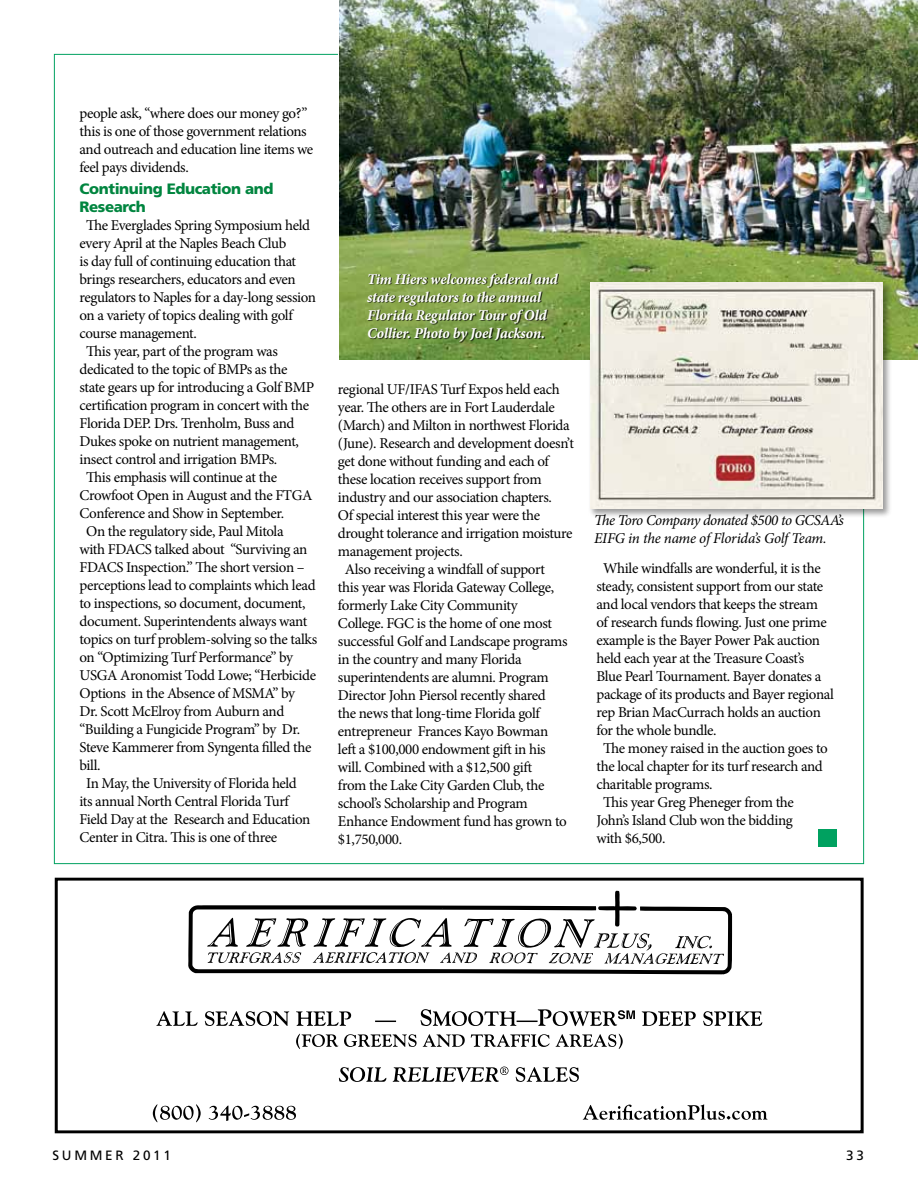
<style>
.page{position:relative;width:918px;height:1188px;background:#fff}
.page>*{position:absolute;margin:0;border:0;box-sizing:border-box;transform-origin:0 0}
.t1{font:15px/18px "Minion Pro";letter-spacing:-.03em;color:#000}
.t2{font:italic 700 15px/18px "Minion Pro";letter-spacing:-.015em;color:#fff}
.t3{font:italic 15px/18px "Minion Pro";letter-spacing:-.025em;color:#000}
.t4{font:900 15px/18px "Frutiger";letter-spacing:-.025em;color:#00853f}
.t5{font:13.5px "Frutiger";letter-spacing:.2em;color:#000}
</style>
<div class="page">
<div style="left:54px;top:54px;width:810px;height:810px;background:#fff;border:1px solid #00a160"></div>
<img style="left:339px;top:0;width:579px;height:359px">
<div style="left:588px;top:281px;width:304px;height:237px;background:#000;opacity:.4"></div>
<img style="left:590px;top:282px;width:292px;height:226px">
<div style="left:368px;top:274px;width:191px;height:68px;background:#000;opacity:.75"></div>
<div style="left:819px;top:830px;width:18px;height:17px;background:#00a160"></div>
<div style="left:55px;top:878px;width:809px;height:255px;border:3px solid #000"></div>
<svg style="left:188px;top:891px;width:544px;height:83px"></svg>
<svg style="left:153px;top:1104px;width:614px;height:18px"></svg>
<svg style="left:339px;top:1067px;width:240px;height:15px"></svg>
<svg style="left:296px;top:1034px;width:327px;height:15px"></svg>
<svg style="left:156px;top:1009px;width:606px;height:17px"></svg>
<p class="t1" style="left:80px;top:104px;width:235px">people ask, “where does our money go?” this is one of those government relations and outreach and education line items we feel pays dividends.</p>
<p class="t4" style="left:80px;top:180px;width:196px">Continuing Education and<br>Research</p>
<p class="t1" style="left:86px;top:217px;width:225px">The Everglades Spring Symposium held</p>
<p class="t1" style="left:80px;top:235px;width:208px">every April at the Naples Beach Club</p>
<p class="t1" style="left:80px;top:253px;width:218px">is day full of continuing education that</p>
<p class="t1" style="left:80px;top:271px;width:218px">brings researchers, educators and even</p>
<p class="t1" style="left:80px;top:289px;width:238px">regulators to Naples for a day-long session</p>
<p class="t1" style="left:80px;top:307px;width:215px">on a variety of topics dealing with golf</p>
<p class="t1" style="left:80px;top:325px;width:119px">course management.</p>
<p class="t1" style="left:86px;top:343px;width:193px">This year, part of the program was</p>
<p class="t1" style="left:80px;top:361px;width:209px">dedicated to the topic of BMPs as the</p>
<p class="t1" style="left:80px;top:379px;width:236px">state gears up for introducing a Golf BMP</p>
<p class="t1" style="left:80px;top:397px;width:231px">certification program in concert with the</p>
<p class="t1" style="left:80px;top:415px;width:217px">Florida DEP. Drs. Trenholm, Buss and</p>
<p class="t1" style="left:80px;top:433px;width:221px">Dukes spoke on nutrient management,</p>
<p class="t1" style="left:80px;top:451px;width:199px">insect control and irrigation BMPs.</p>
<p class="t1" style="left:86px;top:469px;width:192px">This emphasis will continue at the</p>
<p class="t1" style="left:80px;top:487px;width:234px">Crowfoot Open in August and the FTGA</p>
<p class="t1" style="left:80px;top:505px;width:206px">Conference and Show in September.</p>
<p class="t1" style="left:86px;top:523px;width:199px">On the regulatory side, Paul Mitola</p>
<p class="t1" style="left:80px;top:541px;width:229px">with FDACS talked about “Surviving an</p>
<p class="t1" style="left:80px;top:559px;width:227px">FDACS Inspection.” The short version –</p>
<p class="t1" style="left:80px;top:577px;width:238px">perceptions lead to complaints which lead</p>
<p class="t1" style="left:80px;top:595px;width:228px">to inspections, so document, document,</p>
<p class="t1" style="left:80px;top:613px;width:229px">document. Superintendents always want</p>
<p class="t1" style="left:80px;top:631px;width:239px">topics on turf problem-solving so the talks</p>
<p class="t1" style="left:80px;top:649px;width:215px">on “Optimizing Turf Performance” by</p>
<p class="t1" style="left:80px;top:667px;width:238px">USGA Aronomist Todd Lowe; “Herbicide</p>
<p class="t1" style="left:80px;top:685px;width:217px">Options in the Absence of MSMA” by</p>
<p class="t1" style="left:80px;top:703px;width:206px">Dr. Scott McElroy from Auburn and</p>
<p class="t1" style="left:80px;top:721px;width:222px">“Building a Fungicide Program” by Dr.</p>
<p class="t1" style="left:80px;top:739px;width:233px">Steve Kammerer from Syngenta filled the</p>
<p class="t1" style="left:80px;top:757px;width:23px">bill.</p>
<p class="t1" style="left:86px;top:775px;width:212px">In May, the University of Florida held</p>
<p class="t1" style="left:80px;top:793px;width:211px">its annual North Central Florida Turf</p>
<p class="t1" style="left:80px;top:811px;width:232px">Field Day at the Research and Education</p>
<p class="t1" style="left:80px;top:829px;width:199px">Center in Citra. This is one of three</p>
<p class="t2" style="left:367px;top:270px;width:192px">Tim Hiers welcomes federal and state regulators to the annual<br>Florida Regulator Tour of Old<br>Collier. Photo by Joel Jackson.</p>
<p class="t1" style="left:338px;top:380px;width:223px">regional UF/IFAS Turf Expos held each</p>
<p class="t1" style="left:338px;top:398px;width:218px">year. The others are in Fort Lauderdale</p>
<p class="t1" style="left:338px;top:416px;width:233px">(March) and Milton in northwest Florida</p>
<p class="t1" style="left:338px;top:434px;width:237px">(June). Research and development doesn’t</p>
<p class="t1" style="left:338px;top:452px;width:213px">get done without funding and each of</p>
<p class="t1" style="left:338px;top:470px;width:205px">these location receives support from</p>
<p class="t1" style="left:338px;top:488px;width:215px">industry and our association chapters.</p>
<p class="t1" style="left:338px;top:506px;width:204px">Of special interest this year were the</p>
<p class="t1" style="left:338px;top:524px;width:236px">drought tolerance and irrigation moisture</p>
<p class="t1" style="left:338px;top:542px;width:126px">management projects.</p>
<p class="t1" style="left:345px;top:560px;width:202px">Also receiving a windfall of support</p>
<p class="t1" style="left:338px;top:578px;width:218px">this year was Florida Gateway College,</p>
<p class="t1" style="left:338px;top:596px;width:181px">formerly Lake City Community</p>
<p class="t1" style="left:338px;top:614px;width:216px">College. FGC is the home of one most</p>
<p class="t1" style="left:338px;top:632px;width:231px">successful Golf and Landscape programs</p>
<p class="t1" style="left:338px;top:650px;width:185px">in the country and many Florida</p>
<p class="t1" style="left:338px;top:668px;width:212px">superintendents are alumni. Program</p>
<p class="t1" style="left:338px;top:686px;width:209px">Director John Piersol recently shared</p>
<p class="t1" style="left:338px;top:704px;width:203px">the news that long-time Florida golf</p>
<p class="t1" style="left:338px;top:722px;width:212px">entrepreneur Frances Kayo Bowman</p>
<p class="t1" style="left:338px;top:740px;width:209px">left a $100,000 endowment gift in his</p>
<p class="t1" style="left:338px;top:758px;width:196px">will. Combined with a $12,500 gift</p>
<p class="t1" style="left:338px;top:776px;width:208px">from the Lake City Garden Club, the</p>
<p class="t1" style="left:338px;top:794px;width:191px">school’s Scholarship and Program</p>
<p class="t1" style="left:338px;top:812px;width:230px">Enhance Endowment fund has grown to</p>
<p class="t1" style="left:338px;top:830px;width:66px">$1,750,000.</p>
<p class="t3" style="left:594px;top:511px;width:251px">The Toro Company donated $500 to GCSAA’s<br>EIFG in the name of Florida’s Golf Team.</p>
<p class="t1" style="left:603px;top:560px;width:219px">While windfalls are wonderful, it is the</p>
<p class="t1" style="left:596px;top:578px;width:228px">steady, consistent support from our state</p>
<p class="t1" style="left:596px;top:596px;width:223px">and local vendors that keeps the stream</p>
<p class="t1" style="left:596px;top:614px;width:232px">of research funds flowing. Just one prime</p>
<p class="t1" style="left:596px;top:632px;width:225px">example is the Bayer Power Pak auction</p>
<p class="t1" style="left:596px;top:650px;width:209px">held each year at the Treasure Coast’s</p>
<p class="t1" style="left:596px;top:668px;width:226px">Blue Pearl Tournament. Bayer donates a</p>
<p class="t1" style="left:596px;top:686px;width:239px">package of its products and Bayer regional</p>
<p class="t1" style="left:596px;top:704px;width:226px">rep Brian MacCurrach holds an auction</p>
<p class="t1" style="left:596px;top:722px;width:122px">for the whole bundle.</p>
<p class="t1" style="left:603px;top:740px;width:226px">The money raised in the auction goes to</p>
<p class="t1" style="left:596px;top:758px;width:228px">the local chapter for its turf research and</p>
<p class="t1" style="left:596px;top:776px;width:118px">charitable programs.</p>
<p class="t1" style="left:603px;top:794px;width:192px">This year Greg Pheneger from the</p>
<p class="t1" style="left:596px;top:812px;width:198px">John’s Island Club won the bidding</p>
<p class="t1" style="left:596px;top:830px;width:70px">with $6,500.</p>
<p class="t5" style="left:53px;top:1147px;width:120px">SUMMER 2011</p>
<p class="t5" style="left:846px;top:1147px;width:19px">33</p>
</div>
